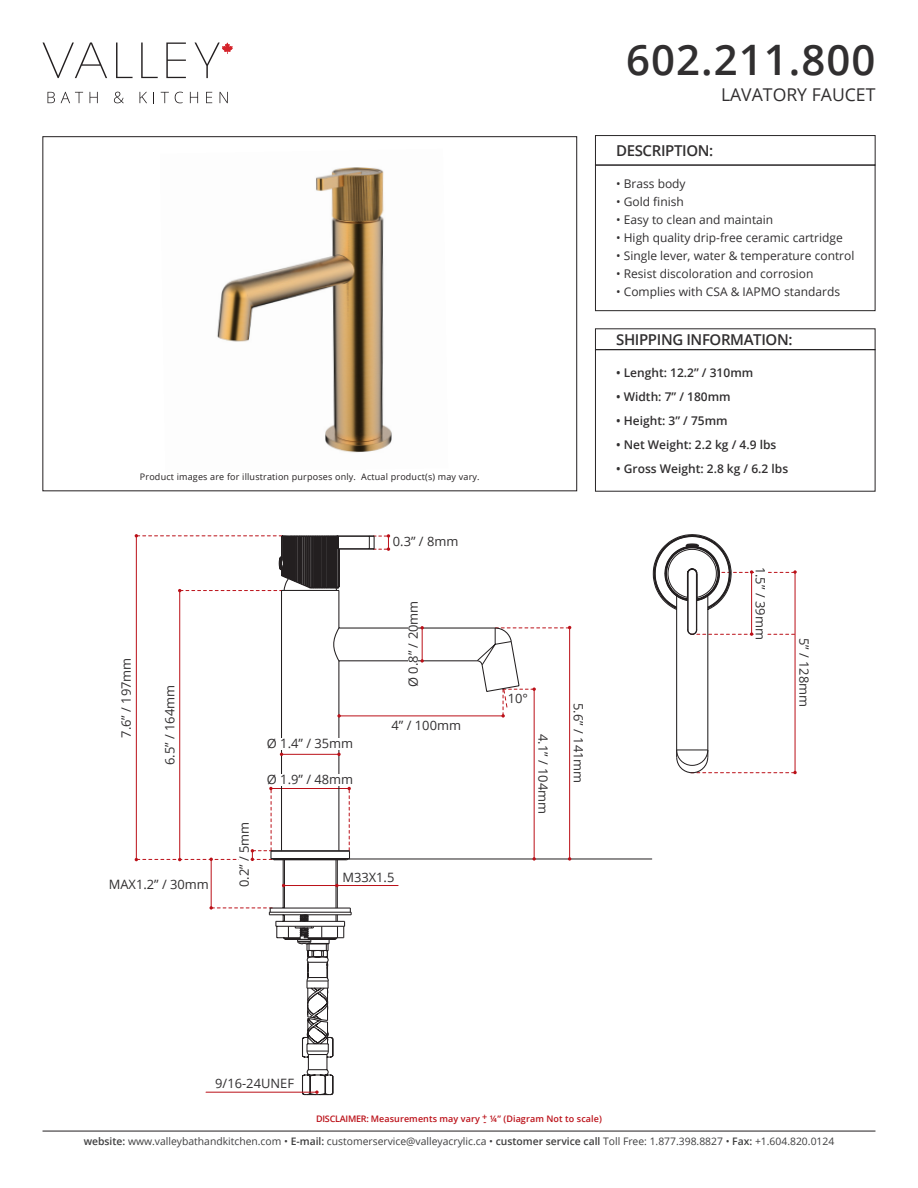
<style>
.page{position:relative;width:918px;height:1188px;background:#fff}
.page>*{position:absolute;margin:0;border:0;box-sizing:border-box;transform-origin:0 0}
.t1{font:600 42px "Open Sans";letter-spacing:.025em;color:#312f30}
.t2{font:17.7px "Open Sans";color:#312f30}
.t3{font:600 15px "Open Sans";letter-spacing:-.025em;color:#312f30}
.t4{font:12.9px "Open Sans";color:#312f30}
.t5{font:12px "Open Sans";color:#312f30}
.t6{font:600 12px "Open Sans";color:#312f30}
.t7{font:10.35px "Open Sans";color:#3e3e3f}
.t8{font:9px "Open Sans";letter-spacing:.02em;color:#231f20}
.t9{font:600 9px "Open Sans";letter-spacing:.01em;color:#bb1018}
.s1{font-weight:600}
</style>
<div class="page">
<img style="left:217px;top:167px;width:175px;height:286px">
<div style="left:595px;top:165px;width:280px;height:146px;border:1px solid #282526"></div>
<div style="left:595px;top:328px;width:280px;height:22px;border:1px solid #282526"></div>
<div style="left:595px;top:135px;width:281px;height:30px;border:1px solid #282526"></div>
<svg style="left:48px;top:92px;width:7px;height:11px"></svg>
<svg style="left:61px;top:92px;width:22px;height:11px"></svg>
<svg style="left:90px;top:92px;width:8px;height:11px"></svg>
<svg style="left:114px;top:92px;width:10px;height:11px"></svg>
<svg style="left:140px;top:92px;width:7px;height:11px"></svg>
<svg style="left:161px;top:92px;width:8px;height:11px"></svg>
<svg style="left:175px;top:92px;width:8px;height:11px"></svg>
<svg style="left:190px;top:92px;width:8px;height:11px"></svg>
<svg style="left:206px;top:92px;width:6px;height:11px"></svg>
<svg style="left:220px;top:92px;width:8px;height:11px"></svg>
<svg style="left:43px;top:43px;width:64px;height:35px"></svg>
<svg style="left:116px;top:43px;width:17px;height:35px"></svg>
<svg style="left:141px;top:43px;width:17px;height:35px"></svg>
<svg style="left:166px;top:43px;width:20px;height:35px"></svg>
<svg style="left:195px;top:43px;width:38px;height:35px"></svg>
<hr style="left:43px;top:1131px;width:832px;height:1px;background:#231f20">
<hr style="left:302px;top:859px;width:350px;height:1px;background:#231f20">
<svg style="left:270px;top:535px;width:242px;height:561px"></svg>
<hr style="left:206px;top:1092px;width:111px;height:1px;background:#bb1018">
<svg style="left:315px;top:1090px;width:4px;height:4px"></svg>
<hr style="left:334px;top:885px;width:64px;height:1px;background:#bb1018">
<hr style="left:422px;top:628px;width:1px;height:33px;background:#bb1018">
<svg style="left:420px;top:659px;width:4px;height:4px"></svg>
<svg style="left:373px;top:534px;width:17px;height:17px"></svg>
<hr style="left:339px;top:715px;width:164px;height:1px;background:#bb1018">
<svg style="left:135px;top:534px;width:217px;height:488px"></svg>
<hr style="left:534px;top:689px;width:1px;height:170px;background:#bb1018">
<svg style="left:532px;top:857px;width:4px;height:4px"></svg>
<svg style="left:501px;top:687px;width:35px;height:31px"></svg>
<hr style="left:569px;top:628px;width:1px;height:231px;background:#bb1018">
<svg style="left:495px;top:626px;width:76px;height:3px"></svg>
<div style="left:259px;top:774px;width:102px;height:12px;background:#fff"></div>
<div style="left:259px;top:738px;width:102px;height:12px;background:#fff"></div>
<div style="left:408px;top:601px;width:10px;height:86px;background:#fff"></div>
<svg style="left:652px;top:534px;width:145px;height:240px"></svg>
<div style="left:754px;top:552px;width:12px;height:102px;background:#fff"></div>
<p class="t8" style="left:140px;top:471px;width:341px">Product images are for illustration purposes only. Actual product(s) may vary.</p>
<p class="t4" style="left:117px;top:738px;width:82px;rotate:-90deg">7.6” / 197mm</p>
<p class="t4" style="left:161px;top:765px;width:82px;rotate:-90deg">6.5” / 164mm</p>
<p class="t4" style="left:109px;top:876px;width:102px">MAX1.2” / 30mm</p>
<p class="t4" style="left:393px;top:533px;width:67px">0.3” / 8mm</p>
<p class="t4" style="left:235px;top:887px;width:67px;rotate:-90deg">0.2” / 5mm</p>
<p class="t4" style="left:404px;top:687px;width:88px;rotate:-90deg">Ø 0.8” / 20mm</p>
<p class="t4" style="left:267px;top:735px;width:88px">Ø 1.4” / 35mm</p>
<p class="t4" style="left:267px;top:770px;width:88px">Ø 1.9” / 48mm</p>
<p class="t4" style="left:392px;top:716px;width:71px">4” / 100mm</p>
<p class="t4" style="left:342px;top:869px;width:54px">M33X1.5</p>
<p class="t4" style="left:508px;top:690px;width:22px">10°</p>
<p class="t4" style="left:552px;top:734px;width:82px;rotate:90deg">4.1” / 104mm</p>
<p class="t4" style="left:587px;top:703px;width:82px;rotate:90deg">5.6” / 141mm</p>
<p class="t1" style="left:626px;top:31px;width:251px">602.211.800</p>
<p class="t2" style="left:721px;top:83px;width:156px">LAVATORY FAUCET</p>
<p class="t3" style="left:616px;top:140px;width:99px">DESCRIPTION:</p>
<p class="t5" style="left:616px;top:176px;width:71px">• Brass body</p>
<p class="t5" style="left:616px;top:194px;width:69px">• Gold finish</p>
<p class="t5" style="left:616px;top:212px;width:159px">• Easy to clean and maintain</p>
<p class="t5" style="left:616px;top:230px;width:228px">• High quality drip-free ceramic cartridge</p>
<p class="t5" style="left:616px;top:248px;width:240px">• Single lever, water &amp; temperature control</p>
<p class="t5" style="left:616px;top:266px;width:199px">• Resist discoloration and corrosion</p>
<p class="t5" style="left:616px;top:284px;width:225px">• Complies with CSA &amp; IAPMO standards</p>
<p class="t3" style="left:616px;top:329px;width:178px">SHIPPING INFORMATION:</p>
<p class="t6" style="left:616px;top:364px;width:139px">• Lenght: 12.2” / 310mm</p>
<p class="t6" style="left:616px;top:388px;width:116px">• Width: 7” / 180mm</p>
<p class="t6" style="left:616px;top:412px;width:113px">• Height: 3” / 75mm</p>
<p class="t6" style="left:616px;top:436px;width:162px">• Net Weight: 2.2 kg / 4.9 lbs</p>
<p class="t6" style="left:616px;top:460px;width:174px">• Gross Weight: 2.8 kg / 6.2 lbs</p>
<p class="t4" style="left:769px;top:567px;width:74px;rotate:90deg">1.5” / 39mm</p>
<p class="t4" style="left:813px;top:638px;width:71px;rotate:90deg">5” / 128mm</p>
<p class="t4" style="left:215px;top:1074px;width:80px">9/16-24UNEF</p>
<p class="t9" style="left:482px;top:1111px;width:7px">+</p>
<p class="t9" style="left:316px;top:1113px;width:287px">DISCLAIMER: Measurements may vary ¼” (Diagram Not to scale)</p>
<p class="t9" style="left:483px;top:1116px;width:4px">-</p>
<p class="t7" style="left:84px;top:1134px;width:752px"><span class="s1">website:</span> www.valleybathandkitchen.com • <span class="s1">E-mail:</span> customerservice@valleyacrylic.ca • <span class="s1">customer service call</span> Toll Free: 1.877.398.8827 • <span class="s1">Fax:</span> +1.604.820.0124</p>
</div>
